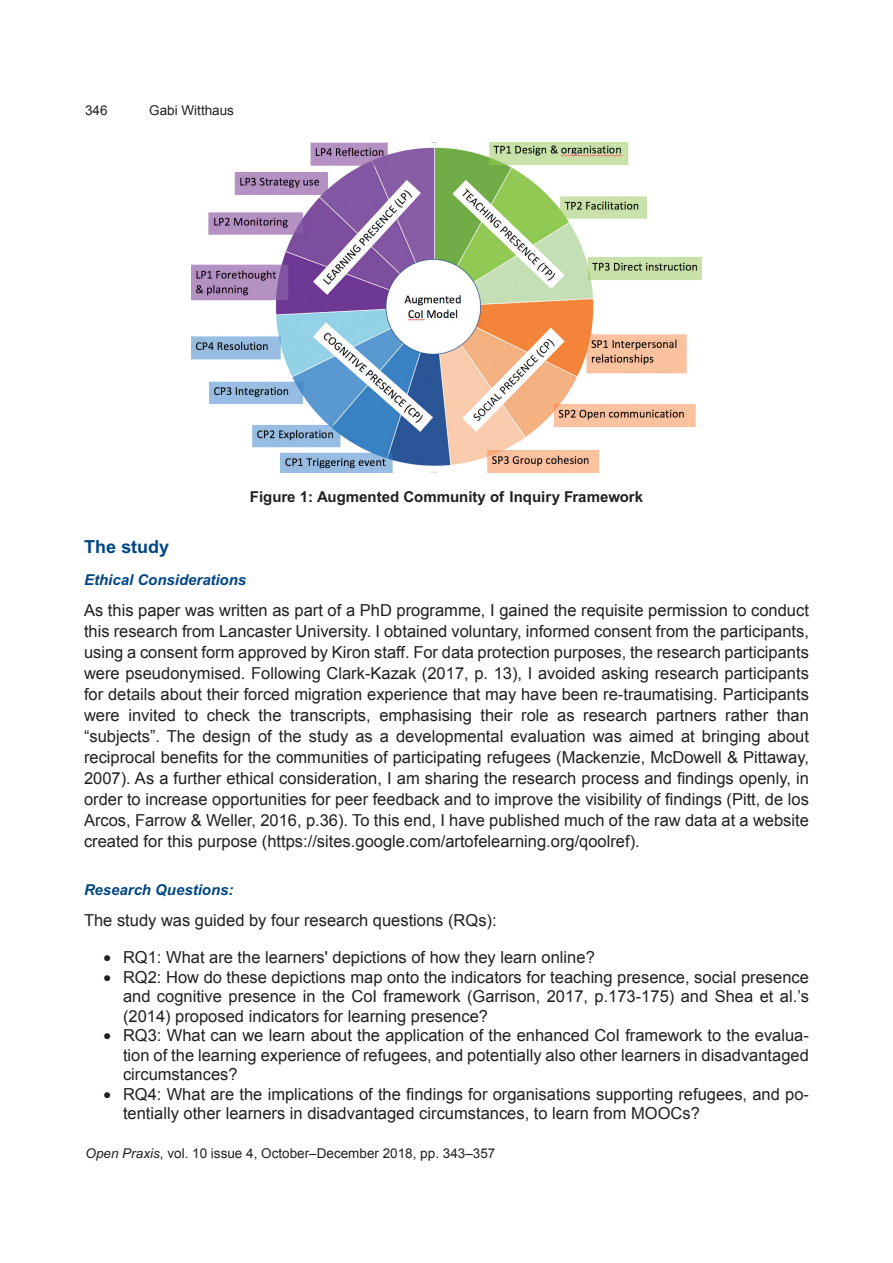
<style>
.page{position:relative;width:893px;height:1263px;background:#fff}
.page>*{position:absolute;margin:0;border:0;box-sizing:border-box;transform-origin:0 0}
.Head_A{font:700 18px "Arial";color:#004684}
.Para_1st{font:16.5px/21px "Arial";color:#231f20;text-align:justify}
.t1{font:700 15px "Arial";color:#231f20}
.Head_B{font:italic 700 15px "Arial";color:#004684}
.t2{font:13.5px "Arial";color:#231f20}
.s1{font-style:italic}
</style>
<div class="page">
<img style="left:191px;top:143px;width:511px;height:329px">
<p class="t2" style="left:85px;top:101px;width:24px">346</p>
<p class="t2" style="left:149px;top:101px;width:86px">Gabi Witthaus</p>
<p class="t1" style="left:250px;top:488px;width:395px">Figure 1: Augmented Community of Inquiry Framework</p>
<p class="Head_A" style="left:84px;top:536px;width:87px">The study</p>
<p class="Head_B" style="left:84px;top:570px;width:164px">Ethical Considerations</p>
<p class="Para_1st" style="left:84px;top:599px;width:726px">As this paper was written as part of a PhD programme, I gained the requisite permission to conduct this research from Lancaster University. I obtained voluntary, informed consent from the participants, using a consent form approved by Kiron staff. For data protection purposes, the research participants were pseudonymised. Following Clark-Kazak (2017, p. 13), I avoided asking research participants for details about their forced migration experience that may have been re-traumatising. Participants were invited to check the transcripts, emphasising their role as research partners rather than “subjects”. The design of the study as a developmental evaluation was aimed at bringing about reciprocal benefits for the communities of participating refugees (Mackenzie, McDowell &amp; Pittaway, 2007). As a further ethical consideration, I am sharing the research process and findings openly, in order to increase opportunities for peer feedback and to improve the visibility of findings (Pitt, de los Arcos, Farrow &amp; Weller, 2016, p.36). To this end, I have published much of the raw data at a website created for this purpose (https://sites.google.com/artofelearning.org/qoolref).</p>
<p class="Head_B" style="left:84px;top:880px;width:151px">Research Questions:</p>
<p class="Para_1st" style="left:84px;top:909px;width:414px">The study was guided by four research questions (RQs):</p>
<p class="Para_1st" style="left:104px;top:947px;width:493px">• RQ1: What are the learners' depictions of how they learn online?</p>
<p class="Para_1st" style="left:123px;top:967px;width:687px;line-height:19.5px;text-indent:-20px">• RQ2: How do these depictions map onto the indicators for teaching presence, social presence and cognitive presence in the CoI framework (Garrison, 2017, p.173-175) and Shea et al.’s (2014) proposed indicators for learning presence?</p>
<p class="Para_1st" style="left:123px;top:1026px;width:687px;line-height:19.5px;text-indent:-20px">• RQ3: What can we learn about the application of the enhanced CoI framework to the evalua&shy;tion of the learning experience of refugees, and potentially also other learners in disadvantaged circumstances?</p>
<p class="Para_1st" style="left:123px;top:1084px;width:687px;line-height:19.5px;text-indent:-20px">• RQ4: What are the implications of the findings for organisations supporting refugees, and po&shy;tentially other learners in disadvantaged circumstances, to learn from MOOCs?</p>
<p class="t2" style="left:86px;top:1144px;width:411px"><span class="s1">Open Praxis</span>, vol. 10 issue 4, October–December 2018, pp. 343–357</p>
</div>
